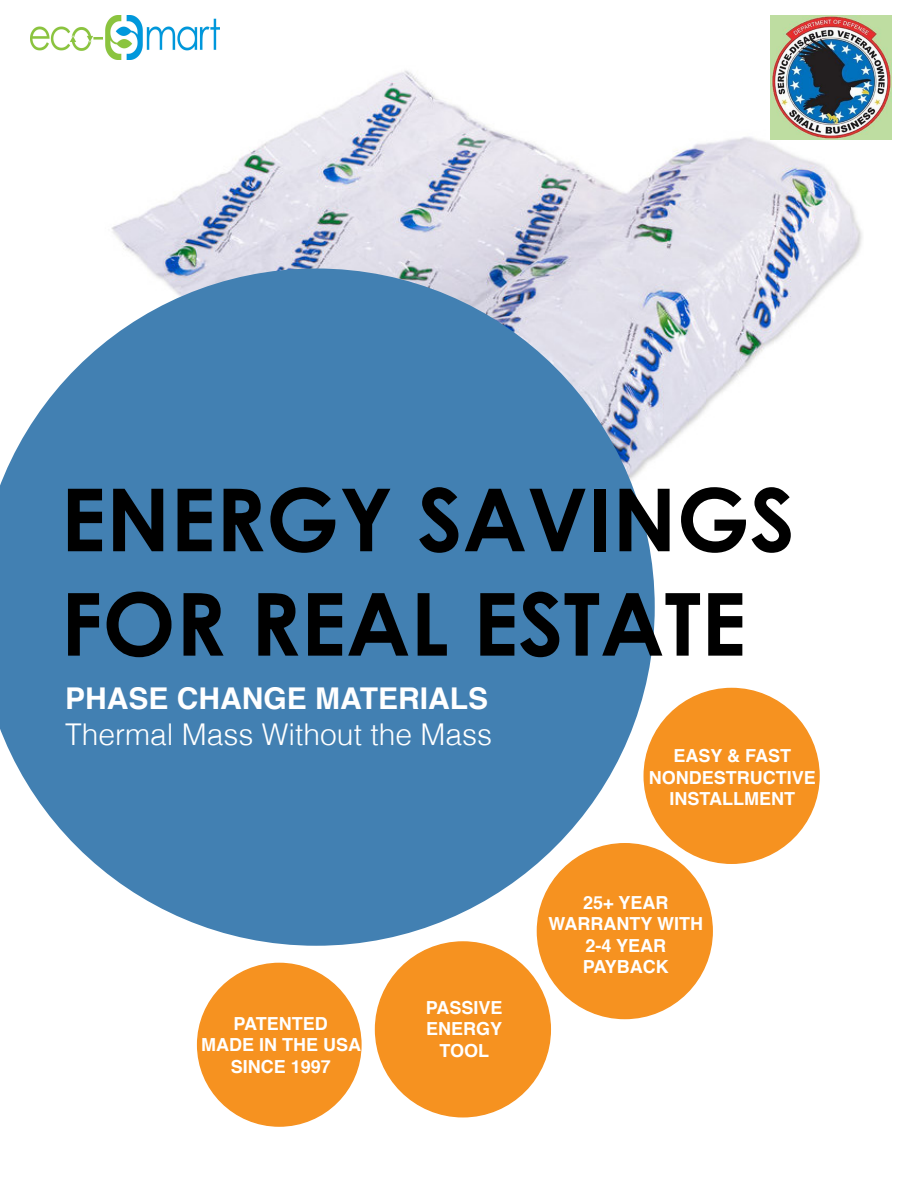
<style>
.page{position:relative;width:918px;height:1188px;background:#fff}
.page>*{position:absolute;margin:0;border:0;box-sizing:border-box;transform-origin:0 0}
.t1{font:700 87px "Century Gothic";color:#000}
.t2{font:300 30px "Helvetica";color:#fff}
.t3{font:700 30px "Helvetica";color:#fff}
.t4{font:700 18px "Helvetica";color:#fff}
</style>
<div class="page">
<img style="left:111px;top:70px;width:751px;height:644px">
<svg style="left:0;top:268px;width:655px;height:678px;background:#5e92bc"></svg>
<div style="left:644px;top:689px;width:175px;height:174px;background:#f69220;border-radius:50%"></div>
<div style="left:537px;top:844px;width:175px;height:174px;background:#f69220;border-radius:50%"></div>
<div style="left:376px;top:942px;width:174px;height:175px;background:#f69220;border-radius:50%"></div>
<div style="left:198px;top:963px;width:163px;height:163px;background:#f69220;border-radius:50%"></div>
<img style="left:30px;top:15px;width:190px;height:44px">
<img style="left:770px;top:15px;width:121px;height:125px">
<p class="t1" style="left:61px;top:465px;width:736px">ENERGY SAVINGS</p>
<p class="t1" style="left:61px;top:569px;width:687px">FOR REAL ESTATE</p>
<p class="t3" style="left:65px;top:674px;width:424px">PHASE CHANGE MATERIALS</p>
<p class="t2" style="left:65px;top:709px;width:428px">Thermal Mass Without the Mass</p>
<p class="t4" style="left:673px;top:741px;width:119px">EASY &amp; FAST</p>
<p class="t4" style="left:649px;top:763px;width:169px">NONDESTRUCTIVE</p>
<p class="t4" style="left:669px;top:784px;width:127px">INSTALLMENT</p>
<p class="t4" style="left:234px;top:1009px;width:96px">PATENTED</p>
<p class="t4" style="left:201px;top:1030px;width:162px">MADE IN THE USA</p>
<p class="t4" style="left:231px;top:1052px;width:102px">SINCE 1997</p>
<p class="t4" style="left:426px;top:993px;width:78px">PASSIVE</p>
<p class="t4" style="left:426px;top:1014px;width:78px">ENERGY</p>
<p class="t4" style="left:439px;top:1036px;width:51px">TOOL</p>
<p class="t4" style="left:583px;top:888px;width:87px">25+ YEAR</p>
<p class="t4" style="left:549px;top:909px;width:156px">WARRANTY WITH</p>
<p class="t4" style="left:586px;top:931px;width:82px">2-4 YEAR</p>
<p class="t4" style="left:583px;top:953px;width:88px">PAYBACK</p>
</div>
